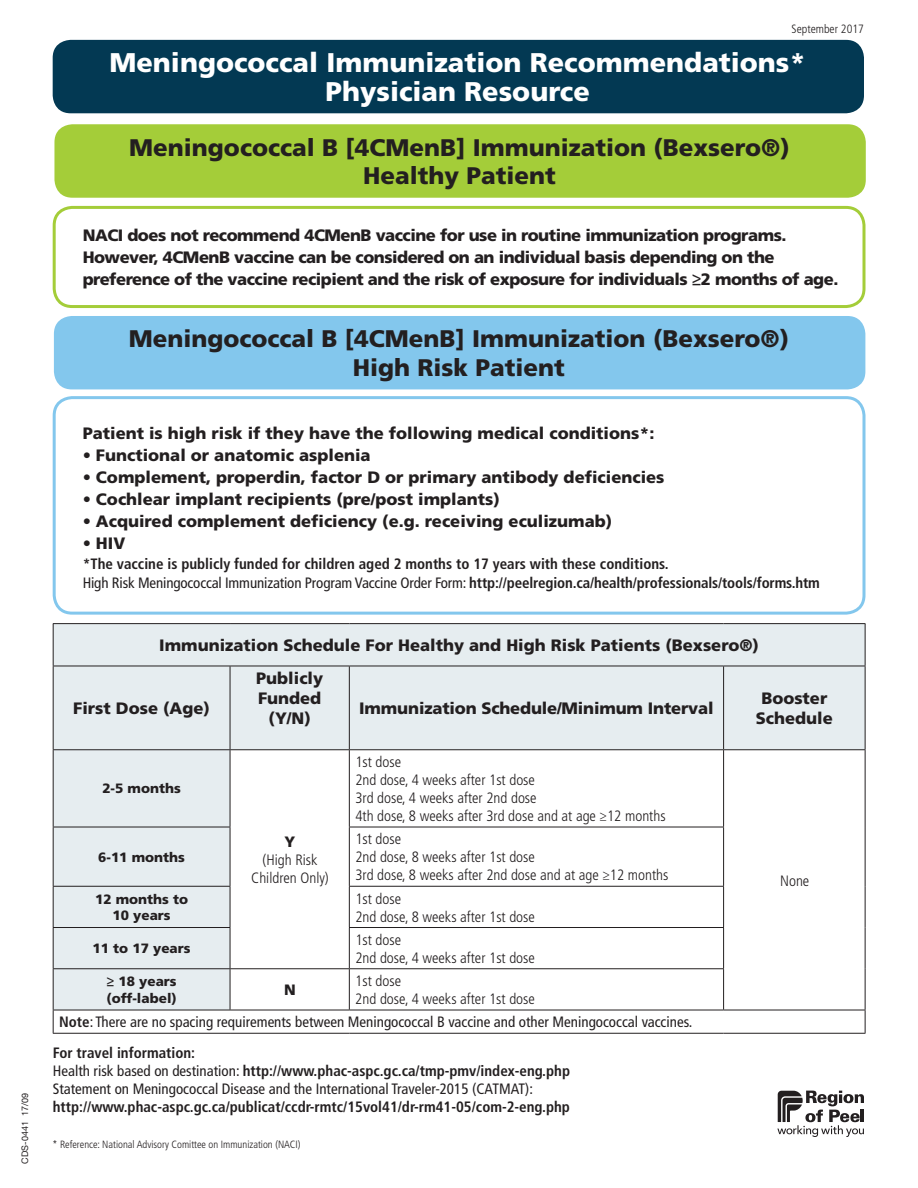
<style>
.page{position:relative;width:918px;height:1188px;background:#fff}
.page>*{position:absolute;margin:0;border:0;box-sizing:border-box;transform-origin:0 0}
.t1{font:900 27px/28.5px "Frutiger LT Std";color:#fff;text-align:center}
.t2{font:900 24px/28.8px "Frutiger LT Std";color:#231f20;text-align:center}
.t3{font:900 16.5px/19.8px "Frutiger LT Std";color:#231f20;text-align:center}
.t4{font:900 16.5px/21.9px "Frutiger LT Std";letter-spacing:-.03em;color:#231f20}
.t5{font:300 condensed 15px/18px "Frutiger LT Std";color:#231f20}
.t6{font:700 condensed 15px/18.8px "Frutiger LT Std";color:#231f20}
.t7{font:condensed 15px/30.3px "Frutiger LT Std";color:#231f20}
.t8{font:900 15px "Frutiger LT Std";color:#231f20}
.t9{font:900 13.5px/16.2px "Frutiger LT Std";color:#231f20;text-align:center}
.t10{font:300 condensed 12px "Frutiger LT Std";color:#231f20}
.t11{font:300 condensed 10.5px "Frutiger LT Std";color:#231f20}
.t12{font:9px "Helvetica Neue";color:#231f20}
.s1{font-weight:400}
.s2{font-weight:700}
</style>
<div class="page">
<svg style="left:54px;top:624px;width:811px;height:386px"></svg>
<hr style="left:865px;top:624px;width:1px;height:42px;background:#231f20">
<hr style="left:230px;top:666px;width:1px;height:83px;background:#231f20">
<hr style="left:349px;top:666px;width:1px;height:83px;background:#231f20">
<hr style="left:723px;top:666px;width:1px;height:83px;background:#231f20">
<hr style="left:865px;top:666px;width:1px;height:83px;background:#231f20">
<hr style="left:53px;top:749px;width:177px;height:1px;background:#231f20">
<hr style="left:230px;top:749px;width:119px;height:1px;background:#231f20">
<hr style="left:230px;top:750px;width:1px;height:77px;background:#231f20">
<hr style="left:349px;top:749px;width:375px;height:1px;background:#231f20">
<hr style="left:349px;top:750px;width:1px;height:77px;background:#231f20">
<hr style="left:724px;top:749px;width:141px;height:1px;background:#231f20">
<hr style="left:723px;top:750px;width:1px;height:77px;background:#231f20">
<hr style="left:865px;top:750px;width:1px;height:77px;background:#231f20">
<hr style="left:53px;top:827px;width:177px;height:1px;background:#231f20">
<hr style="left:230px;top:827px;width:1px;height:59px;background:#231f20">
<hr style="left:349px;top:827px;width:375px;height:1px;background:#231f20">
<hr style="left:349px;top:827px;width:1px;height:59px;background:#231f20">
<hr style="left:723px;top:827px;width:1px;height:59px;background:#231f20">
<hr style="left:865px;top:827px;width:1px;height:59px;background:#231f20">
<hr style="left:53px;top:886px;width:177px;height:1px;background:#231f20">
<hr style="left:230px;top:887px;width:1px;height:40px;background:#231f20">
<hr style="left:349px;top:886px;width:375px;height:1px;background:#231f20">
<hr style="left:349px;top:887px;width:1px;height:40px;background:#231f20">
<hr style="left:723px;top:887px;width:1px;height:40px;background:#231f20">
<hr style="left:865px;top:886px;width:1px;height:42px;background:#231f20">
<hr style="left:53px;top:927px;width:177px;height:1px;background:#231f20">
<hr style="left:230px;top:928px;width:1px;height:40px;background:#231f20">
<hr style="left:349px;top:927px;width:375px;height:1px;background:#231f20">
<hr style="left:349px;top:928px;width:1px;height:40px;background:#231f20">
<hr style="left:723px;top:928px;width:1px;height:40px;background:#231f20">
<hr style="left:865px;top:928px;width:1px;height:41px;background:#231f20">
<hr style="left:53px;top:968px;width:177px;height:1px;background:#231f20">
<hr style="left:230px;top:968px;width:119px;height:1px;background:#231f20">
<hr style="left:230px;top:969px;width:1px;height:41px;background:#231f20">
<hr style="left:349px;top:968px;width:375px;height:1px;background:#231f20">
<hr style="left:349px;top:969px;width:1px;height:41px;background:#231f20">
<hr style="left:723px;top:969px;width:1px;height:41px;background:#231f20">
<hr style="left:865px;top:969px;width:1px;height:41px;background:#231f20">
<hr style="left:53px;top:623px;width:177px;height:1px;background:#231f20">
<hr style="left:230px;top:623px;width:119px;height:1px;background:#231f20">
<hr style="left:349px;top:623px;width:375px;height:1px;background:#231f20">
<hr style="left:724px;top:623px;width:141px;height:1px;background:#231f20">
<hr style="left:53px;top:666px;width:177px;height:1px;background:#231f20">
<hr style="left:230px;top:666px;width:119px;height:1px;background:#231f20">
<hr style="left:349px;top:666px;width:375px;height:1px;background:#231f20">
<hr style="left:724px;top:666px;width:141px;height:1px;background:#231f20">
<hr style="left:53px;top:624px;width:1px;height:42px;background:#231f20">
<hr style="left:53px;top:666px;width:1px;height:83px;background:#231f20">
<hr style="left:53px;top:750px;width:1px;height:77px;background:#231f20">
<hr style="left:53px;top:827px;width:1px;height:59px;background:#231f20">
<hr style="left:53px;top:887px;width:1px;height:40px;background:#231f20">
<hr style="left:53px;top:928px;width:1px;height:40px;background:#231f20">
<hr style="left:53px;top:969px;width:1px;height:41px;background:#231f20">
<hr style="left:53px;top:1010px;width:177px;height:1px;background:#231f20">
<svg style="left:53px;top:1010px;width:1px;height:23px"></svg>
<hr style="left:230px;top:1010px;width:119px;height:1px;background:#231f20">
<hr style="left:349px;top:1010px;width:375px;height:1px;background:#231f20">
<hr style="left:724px;top:1010px;width:141px;height:1px;background:#231f20">
<svg style="left:865px;top:1010px;width:1px;height:23px"></svg>
<hr style="left:53px;top:1033px;width:177px;height:1px;background:#231f20">
<hr style="left:230px;top:1033px;width:119px;height:1px;background:#231f20">
<hr style="left:349px;top:1033px;width:375px;height:1px;background:#231f20">
<hr style="left:724px;top:1033px;width:141px;height:1px;background:#231f20">
<div style="left:54px;top:124px;width:812px;height:74px;background:#a4cd39;border-radius:18px"></div>
<div style="left:53px;top:206px;width:813px;height:102px;border:3px solid #a4cd39;border-radius:18px"></div>
<div style="left:53px;top:396px;width:813px;height:219px;border:3px solid #83c7ed;border-radius:18px"></div>
<div style="left:54px;top:316px;width:811px;height:73px;background:#83c7ed;border-radius:18px"></div>
<div style="left:53px;top:40px;width:811px;height:73px;background:#033953;border-radius:18px"></div>
<svg style="left:777px;top:1091px;width:87px;height:46px"></svg>
<p class="t12" style="left:18px;top:1164px;width:72px;rotate:-90deg">CDS-0441 17/09</p>
<p class="t10" style="left:792px;top:22px;width:74px">September 2017</p>
<h1 class="t1" style="left:109px;top:49px;width:698px">Meningococcal Immunization Recommendations*<br>Physician Resource</h1>
<h2 class="t2" style="left:129px;top:133px;width:662px">Meningococcal B [4CMenB] Immunization (Bexsero®)<br>Healthy Patient</h2>
<p class="t4" style="left:83px;top:224px;width:757px">NACI does not recommend 4CMenB vaccine for use in routine immunization programs.<br>However, 4CMenB vaccine can be considered on an individual basis depending on the preference of the vaccine recipient and the risk of exposure for individuals ≥2 months of age.</p>
<h2 class="t2" style="left:129px;top:324px;width:662px">Meningococcal B [4CMenB] Immunization (Bexsero®)<br>High Risk Patient</h2>
<p class="t3" style="left:83px;top:423px;width:573px">Patient is high risk if they have the following medical conditions*:</p>
<p class="t3" style="left:83px;top:445px;width:290px">• Functional or anatomic asplenia</p>
<p class="t3" style="left:83px;top:467px;width:583px">• Complement, properdin, factor D or primary antibody deficiencies</p>
<p class="t3" style="left:83px;top:489px;width:419px">• Cochlear implant recipients (pre/post implants)</p>
<p class="t3" style="left:83px;top:511px;width:531px">• Acquired complement deficiency (e.g. receiving eculizumab)</p>
<p class="t3" style="left:83px;top:533px;width:44px">• HIV</p>
<p class="t6" style="left:83px;top:554px;width:739px">*The vaccine is publicly funded for children aged 2 months to 17 years with these conditions.<br><span class="s1">High Risk Meningococcal Immunization Program Vaccine Order Form:</span> http://peelregion.ca/health/professionals/tools/forms.htm</p>
<p class="t3" style="left:159px;top:635px;width:601px">Immunization Schedule For Healthy and High Risk Patients (Bexsero®)</p>
<p class="t3" style="left:73px;top:698px;width:138px">First Dose (Age)</p>
<p class="t9" style="left:102px;top:781px;width:80px">2-5 months</p>
<p class="t9" style="left:98px;top:849px;width:88px">6-11 months</p>
<p class="t3" style="left:256px;top:669px;width:68px">Publicly<br>Funded (Y/N)</p>
<p class="t8" style="left:285px;top:833px;width:12px">Y</p>
<p class="t5" style="left:251px;top:851px;width:79px;text-align:center">(High Risk<br>Children Only)</p>
<p class="t3" style="left:359px;top:698px;width:356px">Immunization Schedule/Minimum Interval</p>
<p class="t3" style="left:756px;top:688px;width:79px">Booster<br>Schedule</p>
<p class="t5" style="left:355px;top:753px;width:312px">1st dose<br>2nd dose, 4 weeks after 1st dose<br>3rd dose, 4 weeks after 2nd dose<br>4th dose, 8 weeks after 3rd dose and at age ≥12 months</p>
<p class="t5" style="left:355px;top:830px;width:315px">1st dose<br>2nd dose, 8 weeks after 1st dose<br>3rd dose, 8 weeks after 2nd dose and at age ≥12 months</p>
<p class="t5" style="left:780px;top:872px;width:31px">None</p>
<p class="t9" style="left:95px;top:891px;width:95px">12 months to<br>10 years</p>
<p class="t5" style="left:355px;top:890px;width:181px">1st dose<br>2nd dose, 8 weeks after 1st dose</p>
<p class="t9" style="left:93px;top:940px;width:99px">11 to 17 years</p>
<p class="t5" style="left:355px;top:931px;width:181px">1st dose<br>2nd dose, 4 weeks after 1st dose</p>
<p class="t9" style="left:106px;top:973px;width:72px;text-align:left">≥ 18 years (off-label)</p>
<p class="t8" style="left:284px;top:981px;width:13px">N</p>
<p class="t5" style="left:355px;top:972px;width:181px">1st dose<br>2nd dose, 4 weeks after 1st dose</p>
<p class="t7" style="left:53px;top:1007px;width:641px;text-indent:6px"><span class="s2">Note</span>: There are no spacing requirements between Meningococcal B vaccine and other Meningococcal vaccines.<br><span class="s2">For travel information:</span></p>
<p class="t7" style="left:53px;top:1062px;width:519px;line-height:18px">Health risk based on destination: <span class="s2">http://www.phac-aspc.gc.ca/tmp-pmv/index-eng.php<br></span>Statement on Meningococcal Disease and the International Traveler-2015 (CATMAT):</p>
<p class="t6" style="left:53px;top:1097px;width:519px">http://www.phac-aspc.gc.ca/publicat/ccdr-rmtc/15vol41/dr-rm41-05/com-2-eng.php</p>
<p class="t11" style="left:52px;top:1138px;width:250px">* Reference: National Advisory Comittee on Immunization (NACI)</p>
</div>
